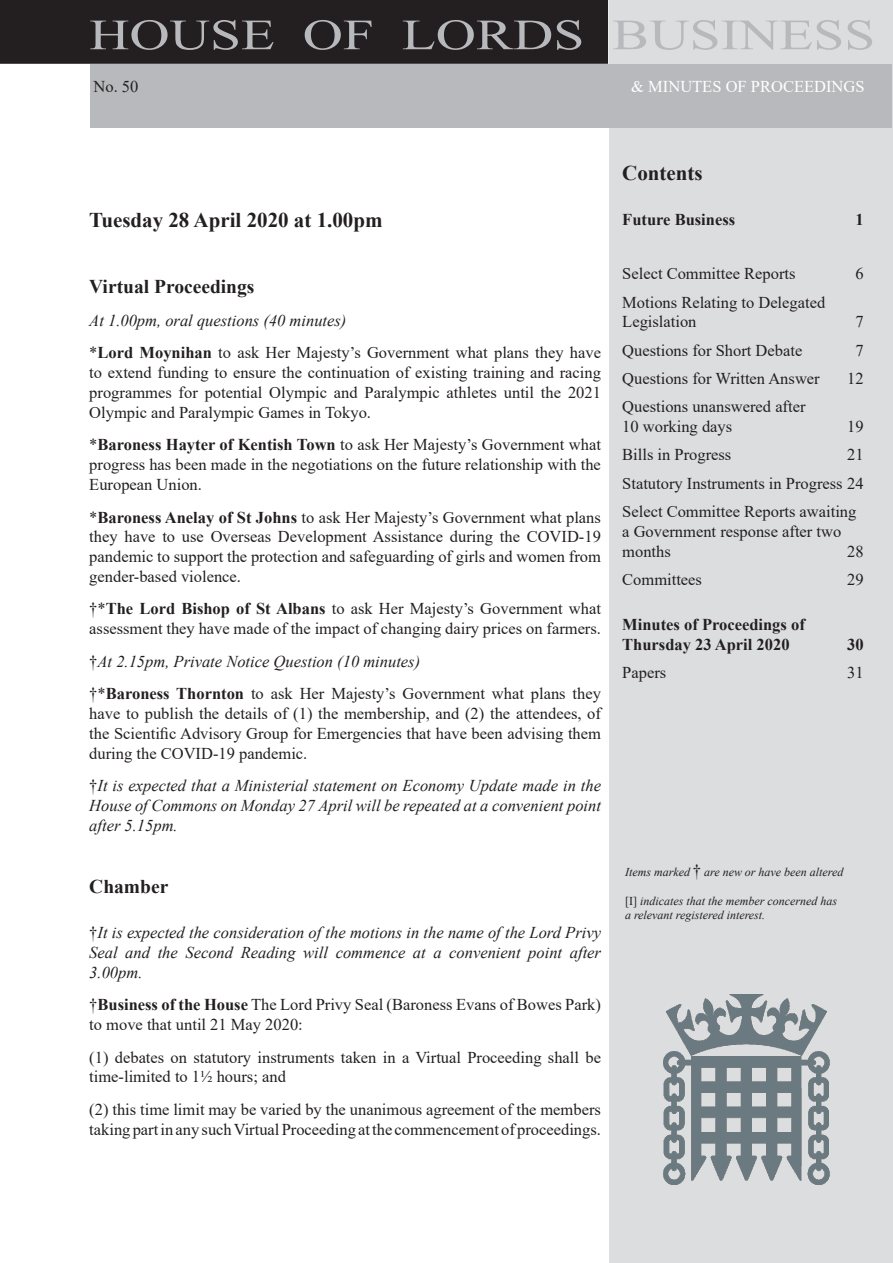
<style>
.page{position:relative;width:893px;height:1263px;background:#fff}
.page>*{position:absolute;margin:0;border:0;box-sizing:border-box;transform-origin:0 0}
.t1{font:43.2px "Times New Roman";color:#b8b9bc;scale:1.29 1}
.OPDate{font:700 21px "Times New Roman";color:#231f20}
.OrderPaperEntryDispl{font:700 19.5px "Times New Roman";color:#231f20}
.OrderPaperEntryDispl-2{font:16.5px/19.8px "Times New Roman";color:#231f20}
.OrderPaperEntryDispl-3{font:italic 16.5px/19.8px "Times New Roman";color:#231f20;text-align:justify}
.t2{font:700 16.5px/19.8px "Times New Roman";color:#231f20}
.t3{font:16.5px "Times New Roman";color:#fff}
.t4{font:italic 12px/14.4px "Times New Roman";color:#231f20}
.s1{font-weight:700}
.s2{font-style:normal}
.s3{font-style:normal;font-size:16.5px}
</style>
<div class="page">
<div style="left:1px;top:1px;width:606px;height:62px;background:#231f20"></div>
<div style="left:0;top:0;width:608px;height:64px;border:2px solid #231f20"></div>
<div style="left:609px;top:1px;width:283px;height:1262px;background:#dcdddf"></div>
<div style="left:90px;top:65px;width:801px;height:63px;background:#b8b9bc"></div>
<img style="left:664px;top:994px;width:166px;height:190px">
<h1 class="t1" style="left:89px;top:4px;width:611px">HOUSE OF LORDS BUSINESS</h1>
<p class="OrderPaperEntryDispl-2" style="left:94px;top:76px;width:46px">No. 50</p>
<p class="t3" style="left:631px;top:75px;width:235px">&amp; MINUTES OF PROCEEDINGS</p>
<p class="OPDate" style="left:89px;top:205px;width:295px">Tuesday 28 April 2020 at 1.00pm</p>
<p class="OrderPaperEntryDispl" style="left:89px;top:273px;width:167px">Virtual Proceedings</p>
<p class="OrderPaperEntryDispl-3" style="left:89px;top:310px;width:259px">At 1.00pm, oral questions (40 minutes)</p>
<p class="OrderPaperEntryDispl-2" style="left:89px;top:342px;width:513px;text-align:justify">*<span class="s1">Lord Moynihan</span> to ask Her Majesty’s Government what plans they have to extend funding to ensure the continuation of existing training and racing programmes for potential Olympic and Paralympic athletes until the 2021<br>Olympic and Paralympic Games in Tokyo.</p>
<p class="OrderPaperEntryDispl-2" style="left:89px;top:434px;width:513px;text-align:justify">*<span class="s1">Baroness Hayter of Kentish Town</span> to ask Her Majesty’s Government what progress has been made in the negotiations on the future relationship with the European Union.</p>
<p class="OrderPaperEntryDispl-2" style="left:89px;top:507px;width:513px;text-align:justify">*<span class="s1">Baroness Anelay of St Johns</span> to ask Her Majesty’s Government what plans they have to use Overseas Development Assistance during the COVID-19 pandemic to support the protection and safeguarding of girls and women from gender-based violence.</p>
<p class="OrderPaperEntryDispl-2" style="left:89px;top:598px;width:513px">†*<span class="s1">The Lord Bishop of St Albans</span> to ask Her Majesty’s Government what assessment they have made of the impact of changing dairy prices on farmers.</p>
<p class="OrderPaperEntryDispl-3" style="left:89px;top:651px;width:332px"><span class="s2">†</span>At 2.15pm, Private Notice Question (10 minutes)</p>
<p class="OrderPaperEntryDispl-2" style="left:89px;top:683px;width:513px;text-align:justify">†*<span class="s1">Baroness Thornton</span> to ask Her Majesty’s Government what plans they have to publish the details of (1) the membership, and (2) the attendees, of the Scientific Advisory Group for Emergencies that have been advising them during the COVID-19 pandemic.</p>
<p class="OrderPaperEntryDispl-3" style="left:89px;top:775px;width:513px"><span class="s2">†</span>It is expected that a Ministerial statement on Economy Update made in the House of Commons on Monday 27 April will be repeated at a convenient point after 5.15pm.</p>
<p class="OrderPaperEntryDispl" style="left:89px;top:872px;width:81px">Chamber</p>
<p class="OrderPaperEntryDispl-3" style="left:89px;top:922px;width:513px"><span class="s2">†</span>It is expected the consideration of the motions in the name of the Lord Privy Seal and the Second Reading will commence at a convenient point after 3.00pm.</p>
<p class="OrderPaperEntryDispl-2" style="left:89px;top:994px;width:513px">†<span class="s1">Business of the House</span> The Lord Privy Seal (Baroness Evans of Bowes Park) to move that until 21 May 2020:</p>
<p class="OrderPaperEntryDispl-2" style="left:89px;top:1046px;width:513px">(1) debates on statutory instruments taken in a Virtual Proceeding shall be time-limited to 1½ hours; and</p>
<p class="OrderPaperEntryDispl-2" style="left:89px;top:1099px;width:513px">(2) this time limit may be varied by the unanimous agreement of the members taking part in any such Virtual Proceeding at the commencement of proceedings.</p>
<p class="OPDate" style="left:622px;top:158px;width:82px">Contents</p>
<p class="t2" style="left:622px;top:209px;width:114px">Future Business</p>
<p class="t2" style="left:855px;top:209px;width:10px">1</p>
<p class="OrderPaperEntryDispl-2" style="left:622px;top:263px;width:175px">Select Committee Reports</p>
<p class="OrderPaperEntryDispl-2" style="left:855px;top:263px;width:10px">6</p>
<p class="OrderPaperEntryDispl-2" style="left:622px;top:292px;width:205px">Motions Relating to Delegated<br>Legislation</p>
<p class="OrderPaperEntryDispl-2" style="left:855px;top:311px;width:10px">7</p>
<p class="OrderPaperEntryDispl-2" style="left:622px;top:340px;width:182px">Questions for Short Debate</p>
<p class="OrderPaperEntryDispl-2" style="left:855px;top:340px;width:10px">7</p>
<p class="OrderPaperEntryDispl-2" style="left:622px;top:368px;width:199px">Questions for Written Answer</p>
<p class="OrderPaperEntryDispl-2" style="left:847px;top:368px;width:18px">12</p>
<p class="OrderPaperEntryDispl-2" style="left:622px;top:396px;width:185px">Questions unanswered after<br>10 working days</p>
<p class="OrderPaperEntryDispl-2" style="left:847px;top:416px;width:18px">19</p>
<p class="OrderPaperEntryDispl-2" style="left:622px;top:444px;width:111px">Bills in Progress</p>
<p class="OrderPaperEntryDispl-2" style="left:847px;top:444px;width:18px">21</p>
<p class="OrderPaperEntryDispl-2" style="left:622px;top:473px;width:243px">Statutory Instruments in Progress 24</p>
<p class="OrderPaperEntryDispl-2" style="left:622px;top:501px;width:236px">Select Committee Reports awaiting a Government response after two months</p>
<p class="OrderPaperEntryDispl-2" style="left:847px;top:541px;width:18px">28</p>
<p class="OrderPaperEntryDispl-2" style="left:622px;top:569px;width:81px">Committees</p>
<p class="OrderPaperEntryDispl-2" style="left:847px;top:569px;width:18px">29</p>
<p class="t2" style="left:622px;top:614px;width:184px">Minutes of Proceedings of<br>Thursday 23 April 2020</p>
<p class="t2" style="left:847px;top:634px;width:18px">30</p>
<p class="OrderPaperEntryDispl-2" style="left:622px;top:662px;width:45px">Papers</p>
<p class="OrderPaperEntryDispl-2" style="left:847px;top:662px;width:18px">31</p>
<p class="t4" style="left:625px;top:864px;width:220px">Items marked <span class="s3">†</span> are new or have been altered</p>
<p class="t4" style="left:625px;top:893px;width:213px"><span class="s2">[I]</span> indicates that the member concerned has a relevant registered interest.</p>
</div>
